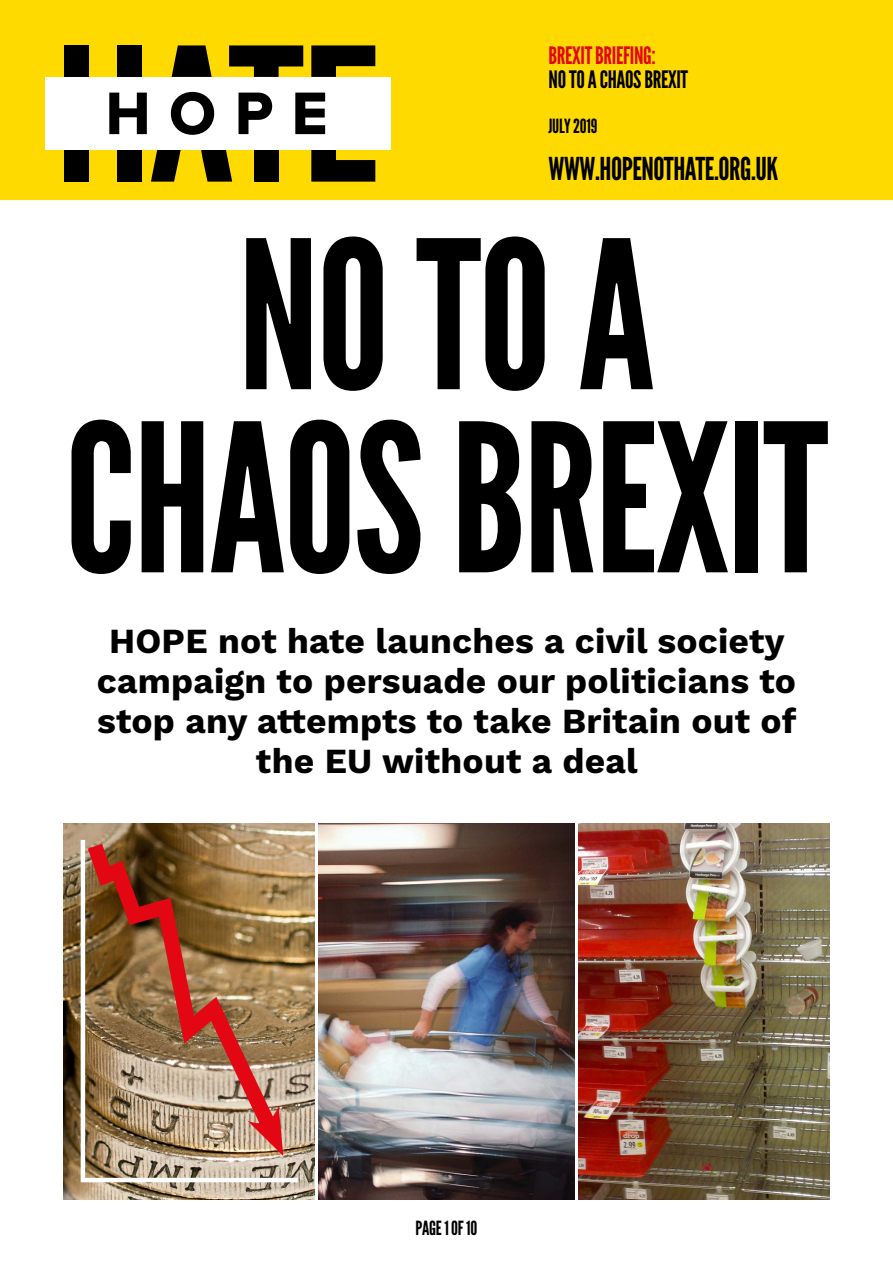
<style>
.page{position:relative;width:893px;height:1263px;background:#fff}
.page>*{position:absolute;margin:0;border:0;box-sizing:border-box;transform-origin:0 0}
.t1{font:205.5px/183.1px "League Gothic";letter-spacing:-.01em;color:#000;text-align:center}
.t2{font:700 35.25px/39.8px "Work Sans";letter-spacing:.005em;color:#000;text-align:center}
.t3{font:31.5px "League Gothic";letter-spacing:-.015em;color:#000}
.t4{font:24px "League Gothic";letter-spacing:-.015em;color:#000}
.t5{font:24px "League Gothic";letter-spacing:-.015em;color:#e30613}
.t6{font:19.5px "League Gothic";letter-spacing:-.015em;color:#000}
</style>
<div class="page">
<div style="left:0;top:0;width:893px;height:200px;background:#ffda00"></div>
<div style="left:117px;top:45px;width:25px;height:32px;background:#000"></div>
<div style="left:64px;top:150px;width:25px;height:32px;background:#000"></div>
<div style="left:64px;top:45px;width:25px;height:32px;background:#000"></div>
<svg style="left:151px;top:150px;width:30px;height:32px"></svg>
<svg style="left:229px;top:45px;width:74px;height:32px"></svg>
<div style="left:117px;top:150px;width:25px;height:32px;background:#000"></div>
<svg style="left:201px;top:150px;width:31px;height:32px"></svg>
<svg style="left:172px;top:45px;width:40px;height:32px"></svg>
<div style="left:254px;top:150px;width:25px;height:32px;background:#000"></div>
<svg style="left:311px;top:45px;width:64px;height:32px"></svg>
<svg style="left:311px;top:150px;width:64px;height:32px"></svg>
<div style="left:46px;top:77px;width:345px;height:73px;background:#fff"></div>
<svg style="left:109px;top:93px;width:38px;height:41px"></svg>
<svg style="left:171px;top:92px;width:43px;height:43px"></svg>
<svg style="left:239px;top:93px;width:33px;height:41px"></svg>
<svg style="left:295px;top:93px;width:30px;height:41px"></svg>
<img style="left:64px;top:823px;width:251px;height:376px">
<img style="left:319px;top:823px;width:255px;height:376px">
<img style="left:578px;top:823px;width:251px;height:376px">
<img style="left:78px;top:835px;width:224px;height:349px">
<img style="left:76px;top:827px;width:215px;height:324px">
<svg style="left:247px;top:1106px;width:36px;height:50px;background:#d25c54"></svg>
<p class="t5" style="left:549px;top:42px;width:109px">BREXIT BRIEFING:</p>
<p class="t4" style="left:549px;top:66px;width:141px">NO TO A CHAOS BREXIT</p>
<p class="t6" style="left:549px;top:115px;width:50px">JULY 2019</p>
<p class="t3" style="left:549px;top:150px;width:231px">WWW.HOPENOTHATE.ORG.UK</p>
<h1 class="t1" style="left:65px;top:225px;width:765px">NO TO A<br>CHAOS BREXIT</h1>
<p class="t2" style="left:97px;top:623px;width:701px">HOPE not hate launches a civil society campaign to persuade our politicians to stop any attempts to take Britain out of the EU without a deal</p>
<p class="t6" style="left:416px;top:1216px;width:63px">PAGE 1 OF 10</p>
</div>
